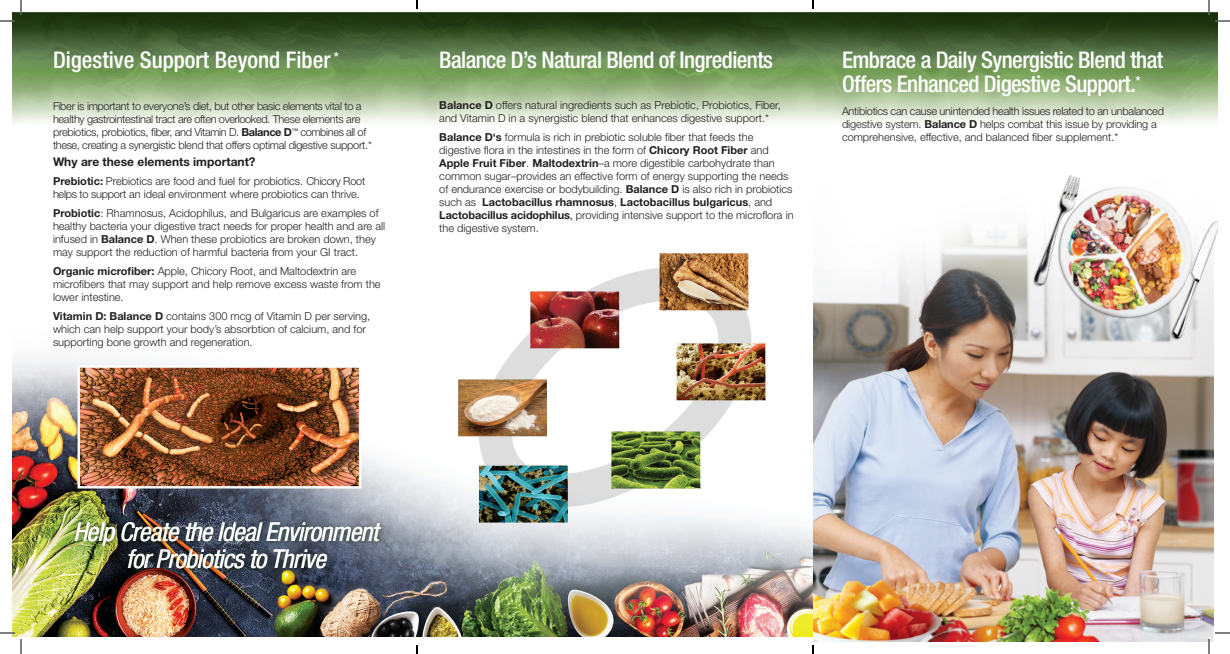
<style>
.page{position:relative;width:1230px;height:654px;background:#fff}
.page>*{position:absolute;margin:0;border:0;box-sizing:border-box;transform-origin:0 0}
.t1{font:italic condensed 25.9px/27px "Helvetica Neue LT Std";letter-spacing:-.025em;color:#fff;text-align:center}
.t2{font:500 condensed 23px/24px "Helvetica Neue LT Std";letter-spacing:-.025em;color:#fff}
.t3{font:500 condensed 23px "Helvetica Neue LT Std";color:#fff}
.t4{font:700 12px "Helvetica Neue LT Std";color:#231f20}
.t5{font:300 11px/13px "Helvetica Neue LT Std";color:#231f20}
.t6{font:300 11px/13px "Helvetica Neue LT Std";letter-spacing:-.03em;color:#231f20}
.s1{font-weight:700}
.s2{font-weight:400}
</style>
<div class="page">
<img style="left:12px;top:333px;width:801px;height:304px">
<img style="left:12px;top:60px;width:1206px;height:64px">
<div style="left:12px;top:12px;width:1206px;height:48px;background:linear-gradient(to bottom,#0d2200,#678657)"></div>
<img style="left:813px;top:225px;width:401px;height:417px">
<div style="left:72px;top:519px;width:315px;height:55px;background:#102800;opacity:.67"></div>
<img style="left:1011px;top:175px;width:207px;height:180px">
<img style="left:81px;top:368px;width:277px;height:118px">
<div style="left:78px;top:365px;width:283px;height:124px;border:2px solid #fff"></div>
<svg style="left:461px;top:253px;width:290px;height:297px"></svg>
<img style="left:458px;top:379px;width:89px;height:57px">
<img style="left:660px;top:253px;width:88px;height:57px">
<img style="left:530px;top:291px;width:89px;height:57px">
<img style="left:611px;top:432px;width:89px;height:57px">
<img style="left:677px;top:343px;width:89px;height:57px">
<img style="left:479px;top:466px;width:89px;height:57px">
<svg style="left:0;top:0;width:22px;height:22px"></svg>
<svg style="left:0;top:632px;width:22px;height:22px"></svg>
<svg style="left:1208px;top:0;width:22px;height:22px"></svg>
<svg style="left:1208px;top:632px;width:22px;height:22px"></svg>
<svg style="left:416px;top:0;width:2px;height:9px"></svg>
<svg style="left:416px;top:645px;width:2px;height:9px"></svg>
<svg style="left:812px;top:0;width:2px;height:9px"></svg>
<svg style="left:812px;top:645px;width:2px;height:9px"></svg>
<h2 class="t3" style="left:53px;top:47px;width:288px">Digestive Support Beyond Fiber <sup>*</sup></h2>
<p class="t6" style="left:53px;top:100px;width:320px">Fiber is important to everyone’s diet, but other basic elements vital to a healthy gastrointestinal tract are often overlooked. These elements are prebiotics, probiotics, fiber, and Vitamin D. <span class="s1">Balance D</span><sup>™</sup> combines all of these, creating a synergistic blend that offers optimal digestive support.*</p>
<p class="t4" style="left:53px;top:155px;width:204px">Why are these elements important?</p>
<p class="t5" style="left:53px;top:175px;width:314px"><span class="s1">Prebiotic:</span> Prebiotics are food and fuel for probiotics. Chicory Root helps to support an ideal environment where probiotics can thrive.</p>
<p class="t5" style="left:53px;top:207px;width:334px"><span class="s1">Probiotic</span>: Rhamnosus, Acidophilus, and Bulgaricus are examples of healthy bacteria your digestive tract needs for proper health and are all infused in <span class="s1">Balance D</span>. When these probiotics are broken down, they may support the reduction of harmful bacteria from your GI tract.</p>
<p class="t5" style="left:53px;top:265px;width:329px"><span class="s1">Organic microfiber:</span> Apple, Chicory Root, and Maltodextrin are microfibers that may support and help remove excess waste from the lower intestine.</p>
<p class="t5" style="left:53px;top:310px;width:319px"><span class="s1">Vitamin D: Balance D</span> contains 300 mcg of Vitamin D per serving, which can help support your body’s absorbtion of calcium, and for supporting bone growth and regeneration.</p>
<h2 class="t2" style="left:439px;top:47px;width:335px">Balance D’s Natural Blend of Ingredients</h2>
<p class="t5" style="left:439px;top:98px;width:343px"><span class="s1">Balance D</span> offers natural ingredients such as Prebiotic, Probiotics, Fiber, and Vitamin D in a synergistic blend that enhances digestive support.*</p>
<p class="t5" style="left:439px;top:130px;width:356px"><span class="s1">Balance D‘s</span> formula is rich in prebiotic soluble fiber that feeds the digestive flora in the intestines in the form of <span class="s1">Chicory Root Fiber</span> and <span class="s1">Apple Fruit Fiber</span>. <span class="s1">Maltodextrin</span>–a more digestible carbohydrate than common sugar–provides an effective form of energy supporting the needs of endurance exercise or bodybuilding. <span class="s1">Balance D</span> is also rich in probiotics such as <span class="s1">Lactobacillus rhamnosus</span>, <span class="s1">Lactobacillus bulgaricus</span>, and <span class="s1">Lactobacillus acidophilus</span><span class="s2">,</span> providing intensive support to the microflora in the digestive system.</p>
<h2 class="t2" style="left:842px;top:47px;width:323px">Embrace a Daily Synergistic Blend that<br>Offers Enhanced Digestive Support.<sup>*</sup></h2>
<p class="t5" style="left:842px;top:104px;width:324px">Antibiotics can cause unintended health issues related to an unbalanced digestive system. <span class="s1">Balance D</span> helps combat this issue by providing a comprehensive, effective, and balanced fiber supplement.*</p>
<h1 class="t1" style="left:73px;top:519px;width:307px">Help Create the Ideal Environment for Probiotics to Thrive</h1>
</div>
